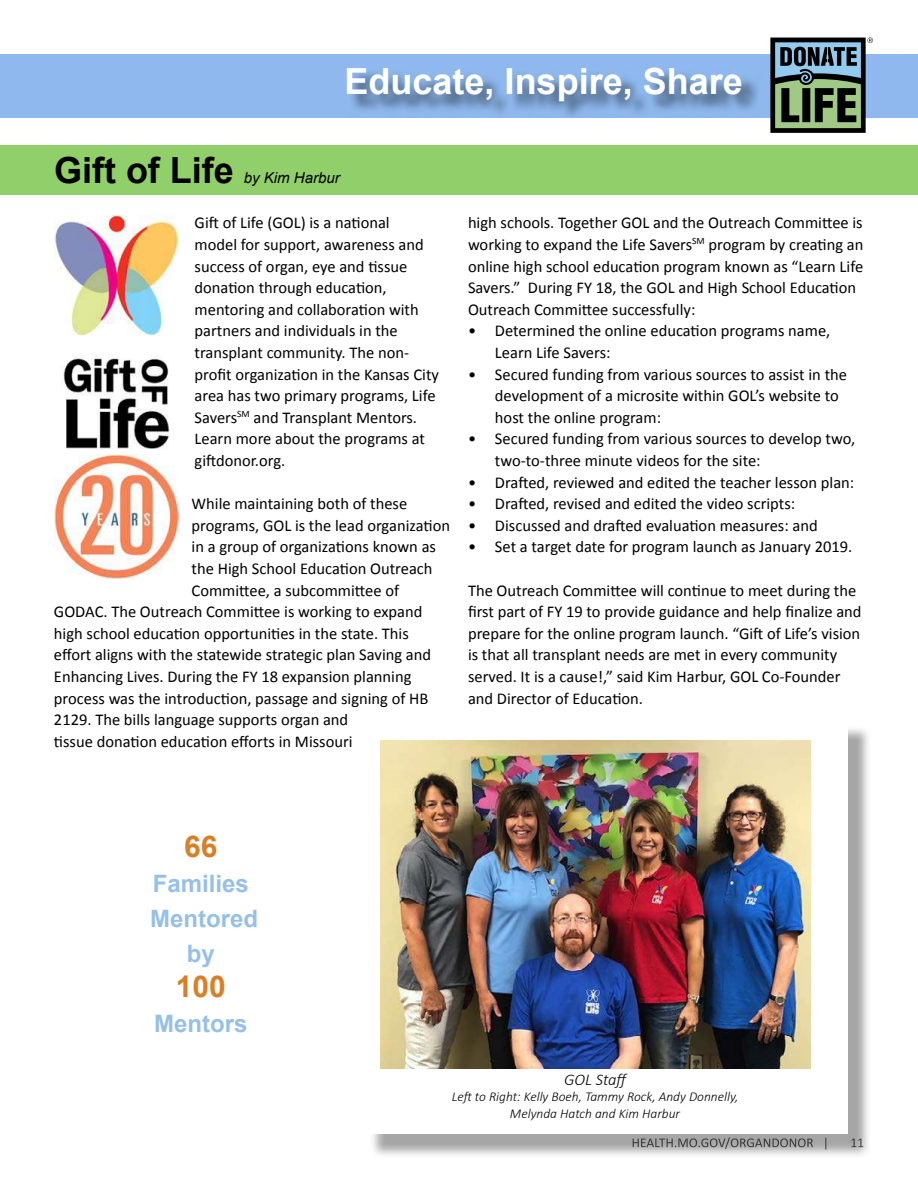
<style>
.page{position:relative;width:918px;height:1188px;background:#fff}
.page>*{position:absolute;margin:0;border:0;box-sizing:border-box;transform-origin:0 0}
.t1{font:700 36px "Arial";color:#fff}
.t2{font:700 36px "Arial";color:#000}
.t3{font:700 30px "Arial";color:#d87f28}
.t4{font:700 24px/35.1px "Arial";color:#96c0e7;text-align:center}
.t5{font:16.5px/21.6px "Calibri";color:#000}
.t6{font:italic 300 16.5px "Calibri";color:#000}
.t7{font:italic 15px "Arial";color:#000}
.t8{font:italic 300 13.5px/16.5px "Calibri";color:#000;text-align:center}
</style>
<div class="page">
<div style="left:2px;top:55px;width:916px;height:63px;background:#8eb8ee"></div>
<hr style="left:0;top:55px;width:2px;height:63px;background:#8eb8ee">
<svg style="left:770px;top:38px;width:103px;height:95px;background:#526962"></svg>
<img style="left:352px;top:72px;width:406px;height:44px">
<img style="left:54px;top:216px;width:124px;height:232px">
<img style="left:373px;top:729px;width:495px;height:426px">
<img style="left:633px;top:1137px;width:230px;height:13px">
<div style="left:363px;top:718px;width:485px;height:416px;background:#fff"></div>
<img style="left:380px;top:740px;width:430px;height:329px">
<img style="left:54px;top:455px;width:124px;height:124px">
<div style="left:0;top:145px;width:918px;height:49px;background:#90cf69"></div>
<h1 class="t1" style="left:345px;top:58px;width:400px">Educate, Inspire, Share</h1>
<h1 class="t2" style="left:54px;top:146px;width:182px">Gift of Life</h1>
<p class="t7" style="left:244px;top:168px;width:97px">by Kim Harbur</p>
<p class="t5" style="left:195px;top:212px;width:246px">Gift of Life (GOL) is a national<br>model for support, awareness and success of organ, eye and tissue donation through education, mentoring and collaboration with partners and individuals in the transplant community. The non&shy;profit organization in the Kansas City area has two primary programs, Life<br>Savers<sup>SM</sup> and Transplant Mentors.<br>Learn more about the programs at giftdonor.org.</p>
<p class="t5" style="left:192px;top:493px;width:217px">While maintaining both of these</p>
<p class="t5" style="left:192px;top:515px;width:260px">programs, GOL is the lead organization</p>
<p class="t5" style="left:192px;top:536px;width:246px">in a group of organizations known as</p>
<p class="t5" style="left:192px;top:558px;width:242px">the High School Education Outreach</p>
<p class="t5" style="left:192px;top:579px;width:209px">Committee, a subcommittee of</p>
<p class="t5" style="left:54px;top:601px;width:370px">GODAC. The Outreach Committee is working to expand</p>
<p class="t5" style="left:54px;top:623px;width:356px">high school education opportunities in the state. This</p>
<p class="t5" style="left:54px;top:644px;width:379px">effort aligns with the statewide strategic plan Saving and</p>
<p class="t5" style="left:54px;top:666px;width:359px">Enhancing Lives. During the FY 18 expansion planning</p>
<p class="t5" style="left:54px;top:687px;width:376px">process was the introduction, passage and signing of HB</p>
<p class="t5" style="left:54px;top:709px;width:296px">2129. The bills language supports organ and</p>
<p class="t5" style="left:54px;top:731px;width:300px">tissue donation education efforts in Missouri</p>
<p class="t5" style="left:468px;top:212px;width:397px">high schools. Together GOL and the Outreach Committee is working to expand the Life Savers<sup>SM</sup> program by creating an online high school education program known as “Learn Life Savers.” During FY 18, the GOL and High School Education Outreach Committee successfully:</p>
<p class="t5" style="left:495px;top:320px;width:337px;text-indent:-27px">• Determined the online education programs name,<br>Learn Life Savers:</p>
<p class="t5" style="left:495px;top:363px;width:354px;text-indent:-27px">• Secured funding from various sources to assist in the development of a microsite within GOL’s website to host the online program:</p>
<p class="t5" style="left:495px;top:428px;width:362px;text-indent:-27px">• Secured funding from various sources to develop two, two-to-three minute videos for the site:</p>
<p class="t5" style="left:468px;top:471px;width:388px">• Drafted, reviewed and edited the teacher lesson plan:</p>
<p class="t5" style="left:468px;top:493px;width:329px">• Drafted, revised and edited the video scripts:</p>
<p class="t5" style="left:468px;top:515px;width:351px">• Discussed and drafted evaluation measures: and</p>
<p class="t5" style="left:468px;top:536px;width:386px">• Set a target date for program launch as January 2019.</p>
<p class="t5" style="left:468px;top:579px;width:395px">The Outreach Committee will continue to meet during the first part of FY 19 to provide guidance and help finalize and prepare for the online program launch. “Gift of Life’s vision is that all transplant needs are met in every community served. It is a cause!,” said Kim Harbur, GOL Co-Founder and Director of Education.</p>
<h2 class="t3" style="left:184px;top:826px;width:35px">66</h2>
<h3 class="t4" style="left:150px;top:866px;width:109px">Families<br>Mentored by</h3>
<h2 class="t3" style="left:176px;top:966px;width:52px">100</h2>
<h3 class="t4" style="left:154px;top:1007px;width:95px">Mentors</h3>
<p class="t6" style="left:564px;top:1069px;width:67px">GOL Staff</p>
<p class="t8" style="left:452px;top:1089px;width:288px">Left to Right: Kelly Boeh, Tammy Rock, Andy Donnelly,<br>Melynda Hatch and Kim Harbur</p>
</div>
